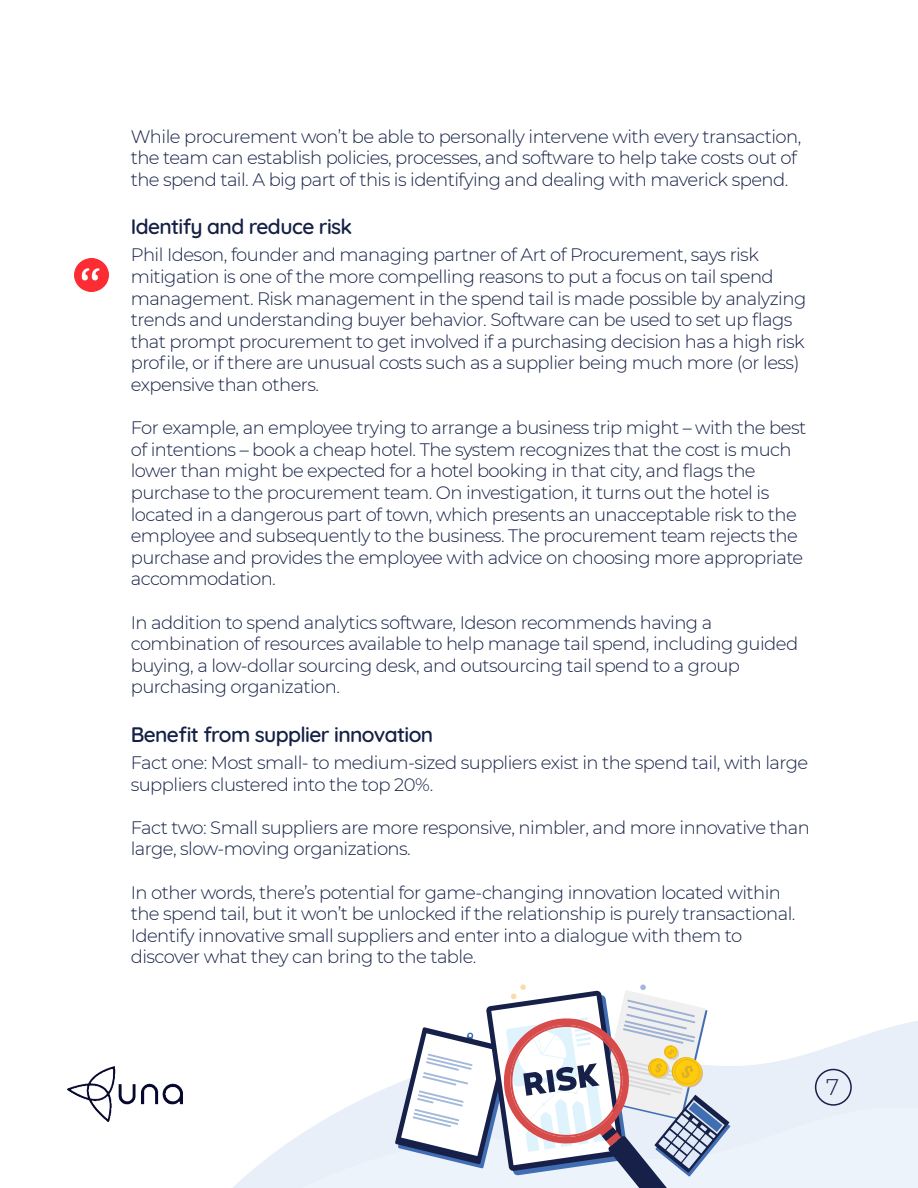
<style>
.page{position:relative;width:918px;height:1188px;background:#fff}
.page>*{position:absolute;margin:0;border:0;box-sizing:border-box;transform-origin:0 0}
.t1{font:300 22.5px "Montserrat";color:#162048}
.t2{font:600 21px "Quicksand";letter-spacing:-.03em;color:#152046}
.t3{font:300 18px/21.6px "Montserrat";letter-spacing:-.03em;color:#152046}
</style>
<div class="page">
<svg style="left:233px;top:1021px;width:685px;height:167px"></svg>
<div style="left:301px;top:1107px;width:617px;height:81px;background:#ecf3fa"></div>
<img style="left:68px;top:1067px;width:114px;height:55px">
<svg style="left:395px;top:984px;width:335px;height:204px"></svg>
<div style="left:815px;top:1069px;width:37px;height:37px;border:2px solid #162048;border-radius:50%"></div>
<img style="left:75px;top:258px;width:33px;height:34px">
<p class="t3" style="left:131px;top:125px;width:672px">While procurement won’t be able to personally intervene with every transaction, the team can establish policies, processes, and software to help take costs out of the spend tail. A big part of this is identifying and dealing with maverick spend.</p>
<p class="t2" style="left:131px;top:219px;width:223px">Identify and reduce risk</p>
<p class="t3" style="left:131px;top:244px;width:677px">Phil Ideson, founder and managing partner of Art of Procurement, says risk mitigation is one of the more compelling reasons to put a focus on tail spend management. Risk management in the spend tail is made possible by analyzing trends and understanding buyer behavior. Software can be used to set up flags that prompt procurement to get involved if a purchasing decision has a high risk profile, or if there are unusual costs such as a supplier being much more (or less) expensive than others.</p>
<p class="t3" style="left:131px;top:416px;width:677px">For example, an employee trying to arrange a business trip might – with the best of intentions – book a cheap hotel. The system recognizes that the cost is much lower than might be expected for a hotel booking in that city, and flags the purchase to the procurement team. On investigation, it turns out the hotel is located in a dangerous part of town, which presents an unacceptable risk to the employee and subsequently to the business. The procurement team rejects the purchase and provides the employee with advice on choosing more appropriate accommodation.</p>
<p class="t3" style="left:131px;top:611px;width:669px">In addition to spend analytics software, Ideson recommends having a combination of resources available to help manage tail spend, including guided buying, a low-dollar sourcing desk, and outsourcing tail spend to a group purchasing organization.</p>
<p class="t2" style="left:131px;top:718px;width:304px">Benefit from supplier innovation</p>
<p class="t3" style="left:131px;top:751px;width:679px">Fact one: Most small- to medium-sized suppliers exist in the spend tail, with large suppliers clustered into the top 20%.</p>
<p class="t3" style="left:131px;top:816px;width:681px">Fact two: Small suppliers are more responsive, nimbler, and more innovative than large, slow-moving organizations.</p>
<p class="t3" style="left:131px;top:881px;width:666px">In other words, there’s potential for game-changing innovation located within the spend tail, but it won’t be unlocked if the relationship is purely transactional.<br>Identify innovative small suppliers and enter into a dialogue with them to discover what they can bring to the table.</p>
<p class="t1" style="left:826px;top:1078px;width:15px">7</p>
</div>
